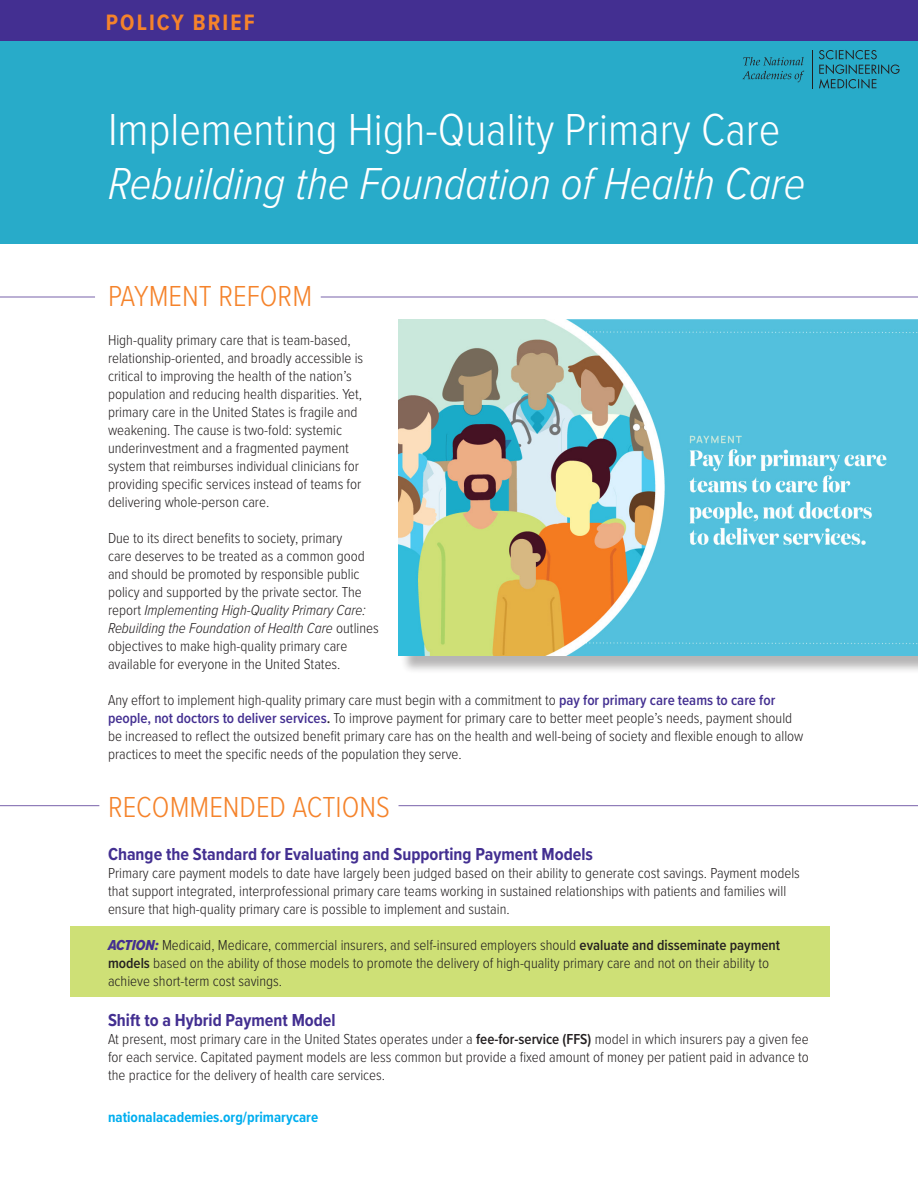
<style>
.page{position:relative;width:918px;height:1188px;background:#fff}
.page>*{position:absolute;margin:0;border:0;box-sizing:border-box;transform-origin:0 0}
.t1{font:300 46.5px "Proxima Nova Cond";color:#fff}
.t2{font:italic 300 46.5px "Proxima Nova Cond";color:#fff}
.t3{font:300 30px "Proxima Nova Cond";color:#f5832b}
.t4{font:700 23.1px "Proxima Nova Cond";letter-spacing:.09em;color:#f5832b}
.t5{font:700 18px "Proxima Nova Cond";color:#432f91}
.t6{font:300 15px/18px "Proxima Nova Cond";color:#231f20}
.t7{font:700 15px "Proxima Nova Cond";color:#00aeef}
.s1{font-style:italic}
.s2{font-weight:600;color:#432f91}
.s3{font-weight:600}
.s4{font-family:"Proxima Nova Cond Extrabld It";font-weight:400;color:#432f91}
</style>
<div class="page">
<div style="left:70px;top:927px;width:759px;height:70px;background:#cee076"></div>
<div style="left:0;top:40px;width:918px;height:204px;background:#28abc9"></div>
<div style="left:0;top:0;width:918px;height:40px;background:#432f91"></div>
<div style="left:401px;top:322px;width:517px;height:353px;background:#231f20;opacity:.33"></div>
<img style="left:398px;top:320px;width:520px;height:336px">
<hr style="left:321px;top:297px;width:597px;height:1px;background:#7962aa">
<hr style="left:0;top:297px;width:95px;height:1px;background:#7962aa">
<hr style="left:399px;top:805px;width:519px;height:1px;background:#7962aa">
<hr style="left:0;top:805px;width:99px;height:1px;background:#7962aa">
<hr style="left:812px;top:50px;width:1px;height:38px;background:#231f20">
<svg style="left:743px;top:71px;width:61px;height:11px"></svg>
<svg style="left:743px;top:57px;width:61px;height:8px"></svg>
<svg style="left:819px;top:50px;width:81px;height:39px"></svg>
<p class="t4" style="left:106px;top:5px;width:150px">POLICY BRIEF</p>
<p class="t1" style="left:108px;top:95px;width:674px">Implementing High-Quality Primary Care</p>
<p class="t2" style="left:108px;top:149px;width:699px">Rebuilding the Foundation of Health Care</p>
<p class="t3" style="left:108px;top:274px;width:206px">PAYMENT REFORM</p>
<p class="t6" style="left:108px;top:330px;width:257px">High-quality primary care that is team-based, relationship-oriented, and broadly accessible is critical to improving the health of the nation’s population and reducing health disparities. Yet, primary care in the United States is fragile and weakening. The cause is two-fold: systemic underinvestment and a fragmented payment system that reimburses individual clinicians for providing specific services instead of teams for delivering whole-person care.</p>
<p class="t6" style="left:108px;top:528px;width:272px">Due to its direct benefits to society, primary<br>care deserves to be treated as a common good and should be promoted by responsible public policy and supported by the private sector. The report <span class="s1">Implementing High-Quality Primary Care:<br>Rebuilding the Foundation of Health Care</span> outlines objectives to make high-quality primary care available for everyone in the United States.</p>
<p class="t6" style="left:108px;top:690px;width:697px">Any effort to implement high-quality primary care must begin with a commitment to <span class="s2">pay for primary care teams to care for people, not doctors to deliver services</span><span class="s3">.</span> To improve payment for primary care to better meet people’s needs, payment should be increased to reflect the outsized benefit primary care has on the health and well-being of society and flexible enough to allow practices to meet the specific needs of the population they serve.</p>
<p class="t3" style="left:108px;top:785px;width:283px">RECOMMENDED ACTIONS</p>
<p class="t5" style="left:108px;top:841px;width:486px">Change the Standard for Evaluating and Supporting Payment Models</p>
<p class="t6" style="left:108px;top:863px;width:693px">Primary care payment models to date have largely been judged based on their ability to generate cost savings. Payment models that support integrated, interprofessional primary care teams working in sustained relationships with patients and families will ensure that high-quality primary care is possible to implement and sustain.</p>
<p class="t6" style="left:108px;top:935px;width:674px"><span class="s4">ACTION:</span> Medicaid, Medicare, commercial insurers, and self-insured employers should <span class="s3">evaluate and disseminate payment models</span> based on the ability of those models to promote the delivery of high-quality primary care and not on their ability to achieve short-term cost savings.</p>
<p class="t5" style="left:108px;top:1006px;width:229px">Shift to a Hybrid Payment Model</p>
<p class="t6" style="left:108px;top:1029px;width:702px;text-align:justify">At present, most primary care in the United States operates under a <span class="s3">fee-for-service (FFS)</span> model in which insurers pay a given fee for each service. Capitated payment models are less common but provide a fixed amount of money per patient paid in advance to the practice for the delivery of health care services.</p>
<p class="t7" style="left:108px;top:1106px;width:212px">nationalacademies.org/primarycare</p>
</div>
